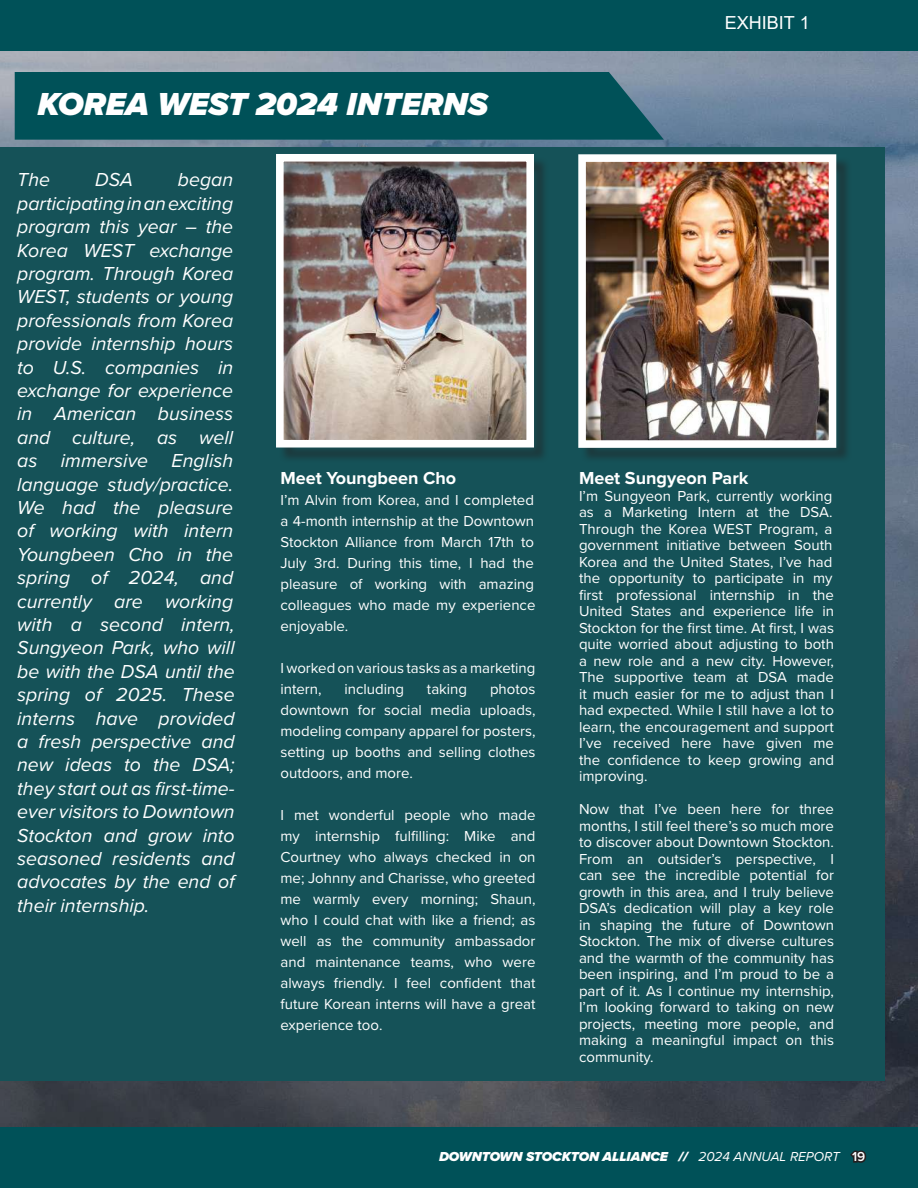
<style>
.page{position:relative;width:918px;height:1188px;background:#005158}
.page>*{position:absolute;margin:0;border:0;box-sizing:border-box;transform-origin:0 0}
.t1{font:italic 900 33px "Proxima Nova";color:#fff}
.t2{font:italic 19.5px/23.4px "Proxima Nova";color:#fff;text-align:justify}
.t3{font:700 18px "Proxima Nova";color:#fff}
.t4{font:18px "Arial";color:#fff}
.t5{font:15px/16.5px "Proxima Nova";color:#fff;text-align:justify}
.t6{font:italic 900 13.5px "Proxima Nova";color:#fff}
.s1{font-weight:400}
.s2{font-weight:600;font-style:normal;color:#231f20}
</style>
<div class="page">
<img style="left:0;top:52px;width:918px;height:1074px">
<div style="left:0;top:148px;width:884px;height:933px;background:#155258"></div>
<div style="left:279px;top:157px;width:271px;height:306px;background:#231f20;opacity:.5"></div>
<div style="left:276px;top:154px;width:258px;height:294px;border:8px solid #fff"></div>
<div style="left:581px;top:157px;width:271px;height:306px;background:#231f20;opacity:.5"></div>
<div style="left:578px;top:154px;width:258px;height:294px;border:8px solid #fff"></div>
<svg style="left:15px;top:72px;width:649px;height:68px"></svg>
<h1 class="t1" style="left:37px;top:79px;width:452px">KOREA WEST 2024 INTERNS</h1>
<h2 class="t2" style="left:17px;top:167px;width:34px">The</h2>
<h2 class="t2" style="left:95px;top:167px;width:39px">DSA</h2>
<p class="t2" style="left:17px;top:167px;width:219px;text-indent:161px">began participating in an exciting program this year – the Korea WEST exchange program. Through Korea WEST, students or young professionals from Korea provide internship hours to U.S. companies in exchange for experience in American business and culture, as well as immersive English language study/practice.<br>We had the pleasure of working with intern Youngbeen Cho in the spring of 2024, and currently are working with a second intern, Sungyeon Park, who will be with the DSA until the spring of 2025. These interns have provided a fresh perspective and new ideas to the DSA; they start out as first-time&shy;ever visitors to Downtown Stockton and grow into seasoned residents and advocates by the end of their internship.</p>
<p class="t3" style="left:280px;top:464px;width:177px">Meet Youngbeen Cho</p>
<p class="t5" style="left:280px;top:489px;width:257px;line-height:21px">I’m Alvin from Korea, and I completed a 4-month internship at the Downtown Stockton Alliance from March 17th to July 3rd. During this time, I had the pleasure of working with amazing colleagues who made my experience enjoyable.</p>
<p class="t5" style="left:280px;top:657px;width:256px;line-height:21px">I worked on various tasks as a marketing intern,</p>
<p class="t5" style="left:280px;top:678px;width:257px;line-height:21px;text-indent:210px">photos downtown for social media uploads, modeling company apparel for posters, setting up booths and selling clothes outdoors, and more.</p>
<p class="t5" style="left:280px;top:804px;width:257px;line-height:21px">I met wonderful people who made my internship fulfilling: Mike and Courtney who always checked in on me; Johnny and Charisse, who greeted me warmly every morning; Shaun, who I could chat with like a friend; as well as the community ambassador and maintenance teams, who were always friendly. I feel confident that future Korean interns will have a great experience too.</p>
<p class="t5" style="left:345px;top:680px;width:61px">including</p>
<p class="t5" style="left:427px;top:680px;width:42px">taking</p>
<p class="t4" style="left:725px;top:10px;width:87px">EXHIBIT 1</p>
<p class="t3" style="left:579px;top:465px;width:171px">Meet Sungyeon Park</p>
<p class="t5" style="left:579px;top:487px;width:257px">I’m Sungyeon Park, currently working as a Marketing Intern at the DSA.<br>Through the Korea WEST Program, a government initiative between South Korea and the United States, I’ve had the opportunity to participate in my first professional internship in the United States and experience life in Stockton for the first time. At first, I was quite worried about adjusting to both a new role and a new city. However, The supportive team at DSA made it much easier for me to adjust than I had expected. While I still have a lot to learn, the encouragement and support I’ve received here have given me the confidence to keep growing and improving.</p>
<p class="t5" style="left:579px;top:800px;width:257px">Now that I’ve been here for three months, I still feel there’s so much more to discover about Downtown Stockton.<br>From an outsider’s perspective, I can see the incredible potential for growth in this area, and I truly believe DSA’s dedication will play a key role in shaping the future of Downtown Stockton. The mix of diverse cultures and the warmth of the community has been inspiring, and I’m proud to be a part of it. As I continue my internship, I’m looking forward to taking on new projects, meeting more people, and making a meaningful impact on this community.</p>
<p class="t6" style="left:439px;top:1147px;width:428px">DOWNTOWN STOCKTON ALLIANCE // <span class="s1">2024 ANNUAL REPORT</span> <span class="s2">19</span></p>
</div>
